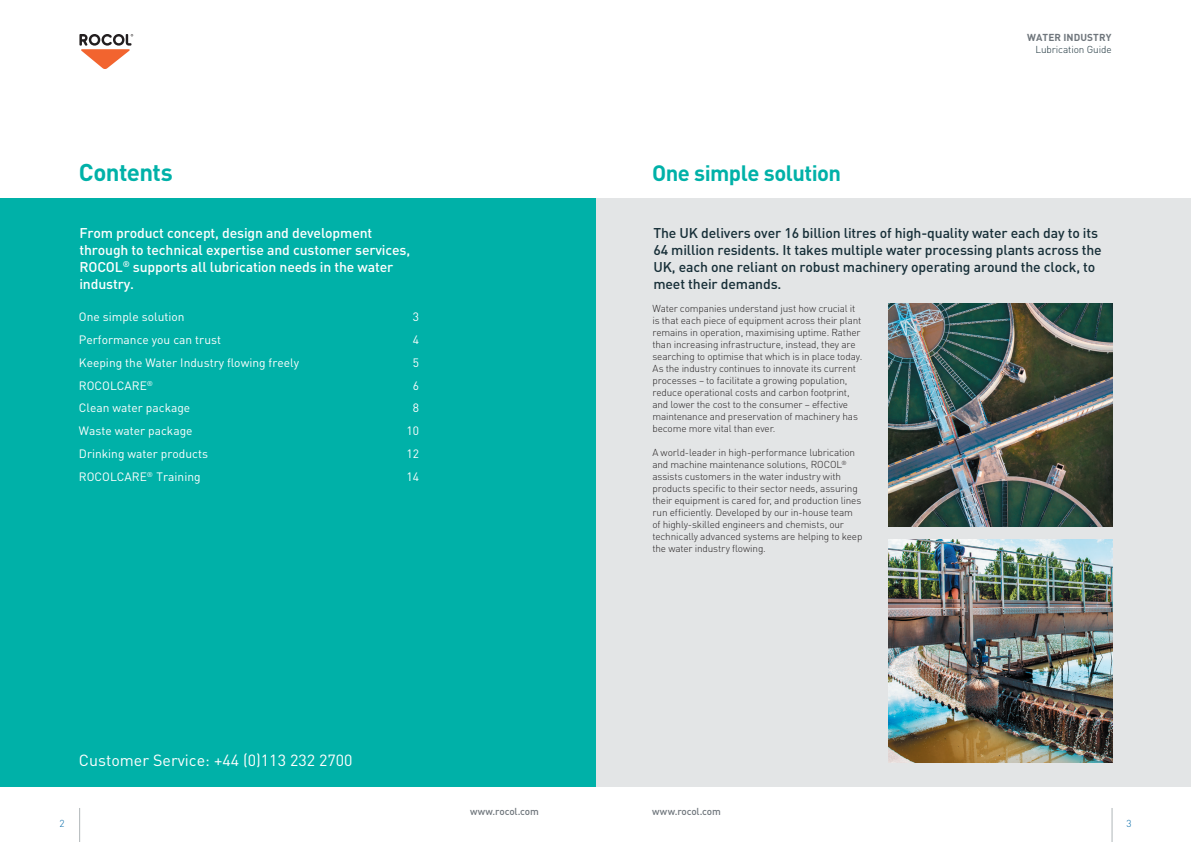
<style>
.page{position:relative;width:1191px;height:842px;background:#fff}
.page>*{position:absolute;margin:0;border:0;box-sizing:border-box;transform-origin:0 0}
.t1{font:700 24px "DIN Pro";letter-spacing:-.025em;color:#00b1a8}
.t2{font:700 22px "DIN Pro";letter-spacing:-.025em;color:#00b1a8}
.t3{font:16px "DIN";color:#fff}
.t4{font:500 14px/16.8px "DIN";letter-spacing:-.01em;color:#162e37}
.t5{font:500 14px/16.8px "DIN";letter-spacing:-.01em;color:#fff}
.t6{font:12px "DIN";color:#fff}
.t7{font:300 10px/12px "DIN";letter-spacing:-.015em;color:#231f20}
.t8{font:500 10px "DIN Pro";letter-spacing:-.015em;color:#6f767c}
.t9{font:300 10px "DIN Pro";letter-spacing:-.01em;color:#162e37}
.t10{font:700 10px "DIN Pro";letter-spacing:.01em;color:#6f767c}
.t11{font:300 10px "DIN Pro";color:#0068a7}
</style>
<div class="page">
<div style="left:591px;top:198px;width:600px;height:589px;background:#e3e5e6"></div>
<img style="left:888px;top:540px;width:224px;height:223px">
<img style="left:888px;top:304px;width:224px;height:223px">
<svg style="left:79px;top:34px;width:55px;height:35px"></svg>
<div style="left:0;top:198px;width:595px;height:589px;background:#00b1a8"></div>
<hr style="left:79px;top:808px;width:1px;height:34px;background:#b0b6b8">
<hr style="left:1111px;top:808px;width:1px;height:34px;background:#b0b6b8">
<h1 class="t1" style="left:79px;top:153px;width:95px">Contents</h1>
<h3 class="t5" style="left:79px;top:224px;width:332px">From product concept, design and development through to technical expertise and customer services, ROCOL<sup>®</sup> supports all lubrication needs in the water industry.</h3>
<p class="t6" style="left:79px;top:309px;width:107px">One simple solution</p>
<p class="t6" style="left:413px;top:309px;width:8px">3</p>
<p class="t6" style="left:79px;top:332px;width:144px">Performance you can trust</p>
<p class="t6" style="left:413px;top:332px;width:8px">4</p>
<p class="t6" style="left:79px;top:355px;width:222px">Keeping the Water Industry flowing freely</p>
<p class="t6" style="left:413px;top:355px;width:8px">5</p>
<p class="t6" style="left:79px;top:378px;width:76px">ROCOLCARE<sup>®</sup></p>
<p class="t6" style="left:413px;top:378px;width:8px">6</p>
<p class="t6" style="left:79px;top:400px;width:113px">Clean water package</p>
<p class="t6" style="left:413px;top:400px;width:8px">8</p>
<p class="t6" style="left:79px;top:423px;width:115px">Waste water package</p>
<p class="t6" style="left:406px;top:423px;width:14px">10</p>
<p class="t6" style="left:79px;top:446px;width:131px">Drinking water products</p>
<p class="t6" style="left:406px;top:446px;width:14px">12</p>
<p class="t6" style="left:79px;top:469px;width:123px">ROCOLCARE<sup>®</sup> Training</p>
<p class="t6" style="left:406px;top:469px;width:14px">14</p>
<h3 class="t3" style="left:79px;top:750px;width:275px">Customer Service: +44 (0)113 232 2700</h3>
<p class="t11" style="left:60px;top:816px;width:7px">2</p>
<p class="t8" style="left:470px;top:803px;width:70px">www.rocol.com</p>
<h2 class="t2" style="left:652px;top:155px;width:190px">One simple solution</h2>
<p class="t10" style="left:1027px;top:29px;width:86px">WATER INDUSTRY</p>
<p class="t9" style="left:1035px;top:42px;width:78px">Lubrication Guide</p>
<p class="t4" style="left:653px;top:224px;width:450px">The UK delivers over 16 billion litres of high-quality water each day to its 64 million residents. It takes multiple water processing plants across the UK, each one reliant on robust machinery operating around the clock, to meet their demands.</p>
<p class="t7" style="left:652px;top:302px;width:211px">Water companies understand just how crucial it is that each piece of equipment across their plant remains in operation, maximising uptime. Rather than increasing infrastructure, instead, they are searching to optimise that which is in place today.<br>As the industry continues to innovate its current processes – to facilitate a growing population, reduce operational costs and carbon footprint, and lower the cost to the consumer – effective maintenance and preservation of machinery has become more vital than ever.</p>
<p class="t7" style="left:652px;top:446px;width:211px">A world-leader in high-performance lubrication and machine maintenance solutions, ROCOL<sup>® </sup>assists customers in the water industry with products specific to their sector needs, assuring their equipment is cared for, and production lines run efficiently. Developed by our in-house team of highly-skilled engineers and chemists, our technically advanced systems are helping to keep the water industry flowing.</p>
<p class="t8" style="left:652px;top:803px;width:70px">www.rocol.com</p>
<p class="t11" style="left:1126px;top:816px;width:7px">3</p>
</div>
